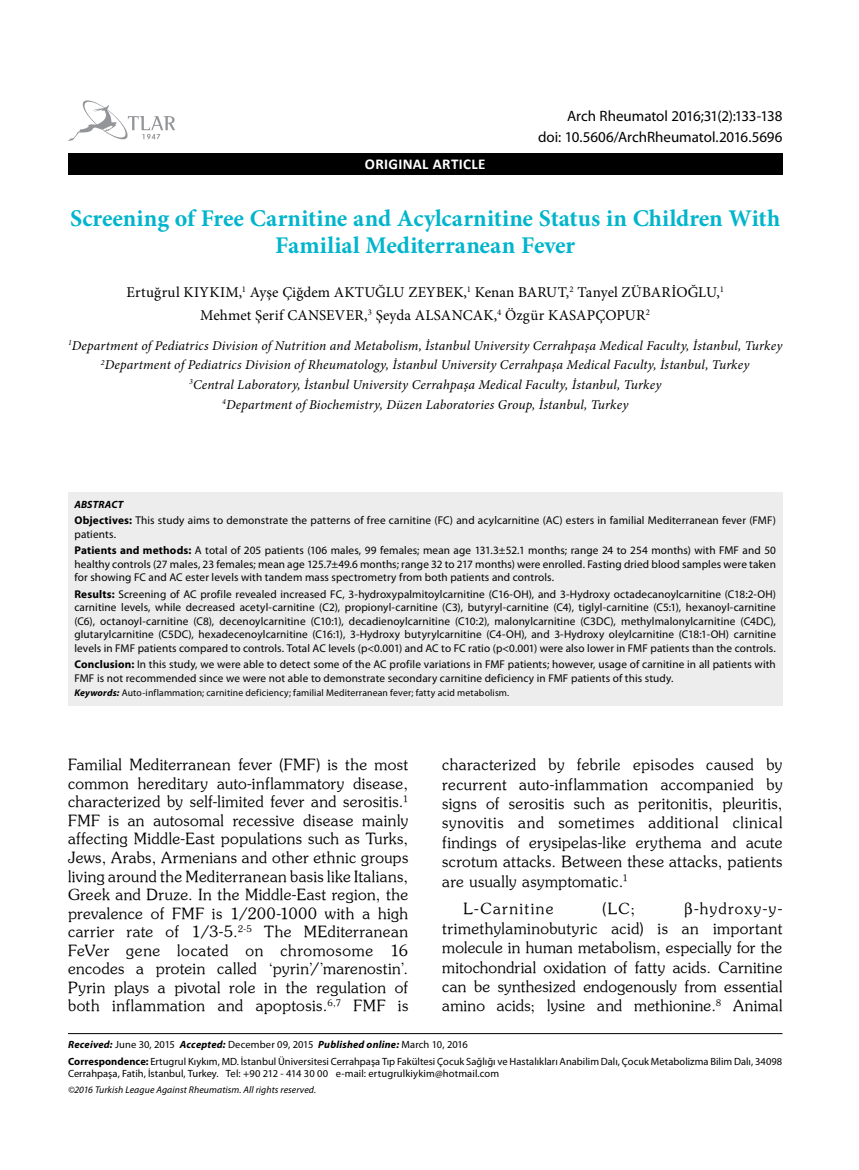
<style>
.page{position:relative;width:859px;height:1170px;background:#fff}
.page>*{position:absolute;margin:0;border:0;box-sizing:border-box;transform-origin:0 0}
.t1{font:700 24px/27px "Minion Pro";color:#00b5cc;text-align:center}
.t2{font:15.45px/18.6px "Souvenir Turk";letter-spacing:.025em;color:#000;text-align:justify}
.t3{font:15.45px "Souvenir Turk";letter-spacing:.095em;color:#000}
.t4{font:15px/22.5px "Minion Pro";letter-spacing:.01em;color:#000;text-align:center}
.t5{font:15px "Myriad Pro";letter-spacing:-.005em;color:#000}
.t6{font:700 15px "Calibri";letter-spacing:.02em;color:#fff}
.t7{font:italic 13.5px/19.5px "Minion Pro";letter-spacing:.01em;color:#000;text-align:center}
.t8{font:11.25px/13.5px "Myriad Pro";letter-spacing:.01em;color:#000}
.t9{font:10.5px/16.8px "Myriad Pro";color:#000}
.t10{font:italic 700 10.5px "Myriad Pro";letter-spacing:.015em;color:#000}
.t11{font:9.75px "Myriad Pro";letter-spacing:.015em;color:#000}
.t12{font:italic 9.75px "Myriad Pro";letter-spacing:.01em;color:#000}
.s1{font-weight:700}
.s2{font-weight:700;font-style:italic}
</style>
<div class="page">
<div style="left:68px;top:153px;width:714px;height:21px;background:#000"></div>
<svg style="left:68px;top:100px;width:107px;height:41px"></svg>
<hr style="left:68px;top:1033px;width:714px;height:1px;background:#000">
<div style="left:68px;top:492px;width:714px;height:214px;background:#ededee"></div>
<h3 class="t5" style="left:567px;top:107px;width:217px">Arch Rheumatol 2016;31(2):133-138</h3>
<h3 class="t6" style="left:365px;top:155px;width:122px">ORIGINAL ARTICLE</h3>
<h3 class="t5" style="left:538px;top:127px;width:246px">doi: 10.5606/ArchRheumatol.2016.5696</h3>
<h1 class="t1" style="left:70px;top:204px;width:711px">Screening of Free Carnitine and Acylcarnitine Status in Children With<br>Familial Mediterranean Fever</h1>
<h3 class="t4" style="left:127px;top:281px;width:599px">Ertuğrul KIYKIM,<sup>1</sup> Ayşe Çiğdem AKTUĞLU ZEYBEK,<sup>1</sup> Kenan BARUT,<sup>2</sup> Tanyel ZÜBARİOĞLU,<sup>1<br></sup>Mehmet Şerif CANSEVER,<sup>3</sup> Şeyda ALSANCAK,<sup>4</sup> Özgür KASAPÇOPUR<sup>2</sup></h3>
<p class="t7" style="left:68px;top:336px;width:716px"><sup>1</sup>Department of Pediatrics Division of Nutrition and Metabolism, İstanbul University Cerrahpaşa Medical Faculty, İstanbul, Turkey <sup>2</sup>Department of Pediatrics Division of Rheumatology, İstanbul University Cerrahpaşa Medical Faculty, İstanbul, Turkey<br><sup>3</sup>Central Laboratory, İstanbul University Cerrahpaşa Medical Faculty, İstanbul, Turkey<br><sup>4</sup>Department of Biochemistry, Düzen Laboratories Group, İstanbul, Turkey</p>
<p class="t10" style="left:74px;top:497px;width:50px">ABSTRACT</p>
<p class="t8" style="left:74px;top:513px;width:703px"><span class="s1">Objectives:</span> This study aims to demonstrate the patterns of free carnitine (FC) and acylcarnitine (AC) esters in familial Mediterranean fever (FMF) patients.</p>
<p class="t8" style="left:74px;top:543px;width:703px;text-align:justify"><span class="s1">Patients and methods:</span> A total of 205 patients (106 males, 99 females; mean age 131.3±52.1 months; range 24 to 254 months) with FMF and 50 healthy controls (27 males, 23 females; mean age 125.7±49.6 months; range 32 to 217 months) were enrolled. Fasting dried blood samples were taken for showing FC and AC ester levels with tandem mass spectrometry from both patients and controls.</p>
<p class="t8" style="left:74px;top:586px;width:703px;text-align:justify"><span class="s1">Results:</span> Screening of AC profile revealed increased FC, 3-hydroxypalmitoylcarnitine (C16-OH), and 3-Hydroxy octadecanoylcarnitine (C18:2-OH) carnitine levels, while decreased acetyl-carnitine (C2), propionyl-carnitine (C3), butyryl-carnitine (C4), tiglyl-carnitine (C5:1), hexanoyl-carnitine (C6), octanoyl-carnitine (C8), decenoylcarnitine (C10:1), decadienoylcarnitine (C10:2), malonylcarnitine (C3DC), methylmalonylcarnitine (C4DC), glutarylcarnitine (C5DC), hexadecenoylcarnitine (C16:1), 3-Hydroxy butyrylcarnitine (C4-OH), and 3-Hydroxy oleylcarnitine (C18:1-OH) carnitine levels in FMF patients compared to controls. Total AC levels (p&lt;0.001) and AC to FC ratio (p&lt;0.001) were also lower in FMF patients than the controls.</p>
<p class="t8" style="left:74px;top:657px;width:703px"><span class="s1">Conclusion:</span> In this study, we were able to detect some of the AC profile variations in FMF patients; however, usage of carnitine in all patients with<br>FMF is not recommended since we were not able to demonstrate secondary carnitine deficiency in FMF patients of this study.</p>
<p class="t11" style="left:74px;top:687px;width:436px"><span class="s2">Keywords:</span> Auto-inflammation; carnitine deficiency; familial Mediterranean fever; fatty acid metabolism.</p>
<p class="t2" style="left:68px;top:755px;width:342px">Familial Mediterranean fever (FMF) is the most common hereditary auto-inflammatory disease, characterized by self-limited fever and serositis.<sup>1<br></sup>FMF is an autosomal recessive disease mainly affecting Middle-East populations such as Turks, Jews, Arabs, Armenians and other ethnic groups living around the Mediterranean basis like Italians, Greek and Druze. In the Middle-East region, the prevalence of FMF is 1/200-1000 with a high carrier rate of 1/3-5.<sup>2-5</sup> The MEditerranean FeVer gene located on chromosome 16 encodes a protein called ‘pyrin’/’marenostin’.<br>Pyrin plays a pivotal role in the regulation of both inflammation and apoptosis.<sup>6,7</sup> FMF is</p>
<p class="t2" style="left:442px;top:754px;width:342px;line-height:19.4px">characterized by febrile episodes caused by recurrent auto-inflammation accompanied by signs of serositis such as peritonitis, pleuritis, synovitis and sometimes additional clinical findings of erysipelas-like erythema and acute scrotum attacks. Between these attacks, patients are usually asymptomatic.<sup>1</sup></p>
<p class="t2" style="left:442px;top:898px;width:342px;line-height:19.4px;text-indent:252px">-hydroxy-y&shy;trimethylaminobutyric acid) is an important molecule in human metabolism, especially for the mitochondrial oxidation of fatty acids. Carnitine can be synthesized endogenously from essential amino acids; lysine and methionine.<sup>8</sup> Animal</p>
<h2 class="t3" style="left:463px;top:899px;width:92px">L-Carnitine</h2>
<h2 class="t2" style="left:602px;top:899px;width:34px">(LC;</h2>
<p class="t9" style="left:68px;top:1035px;width:716px"><span class="s2">Received:</span> June 30, 2015 <span class="s2">Accepted:</span> December 09, 2015 <span class="s2">Published online:</span> March 10, 2016<br><span class="s1">Correspondence:</span> Ertugrul Kıykım, MD. İstanbul Üniversitesi Cerrahpaşa Tıp Fakültesi Çocuk Sağlığı ve Hastalıkları Anabilim Dalı, Çocuk Metabolizma Bilim Dalı, 34098</p>
<p class="t9" style="left:68px;top:1065px;width:433px">Cerrahpaşa, Fatih, İstanbul, Turkey. Tel: +90 212 - 414 30 00 e-mail: ertugrulkiykim@hotmail.com</p>
<p class="t12" style="left:68px;top:1083px;width:250px">©2016 Turkish League Against Rheumatism. All rights reserved.</p>
</div>
